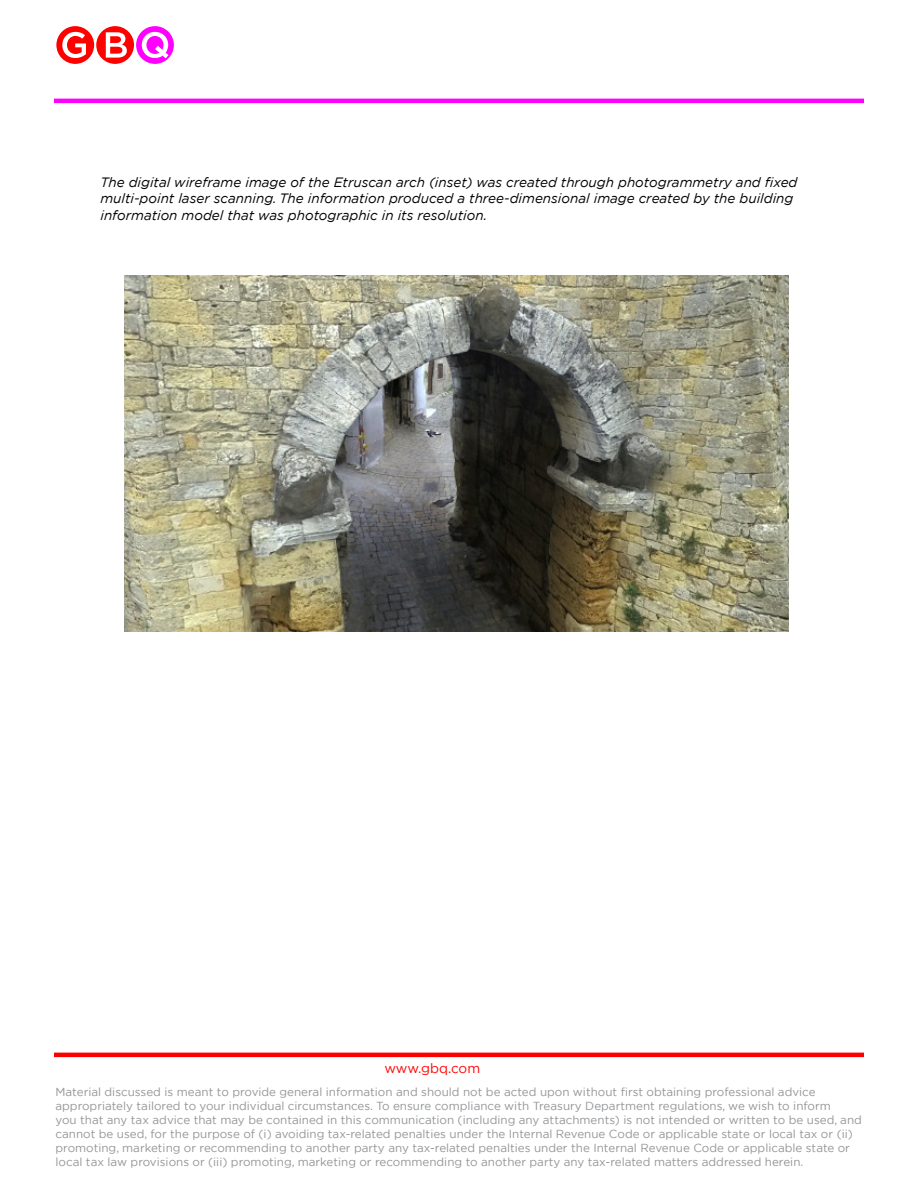
<style>
.page{position:relative;width:918px;height:1188px;background:#fff}
.page>*{position:absolute;margin:0;border:0;box-sizing:border-box;transform-origin:0 0}
.t1{font:italic 13.5px/16.2px "Gotham";color:#000}
.t2{font:13.5px "Gotham";letter-spacing:-.005em;color:#f00}
.t3{font:11.7px/14px "Gotham";color:#939598}
</style>
<div class="page">
<div style="left:56px;top:26px;width:38px;height:38px;background:#f00;border-radius:50%"></div>
<svg style="left:62px;top:32px;width:24px;height:26px"></svg>
<div style="left:96px;top:26px;width:38px;height:38px;background:#f00;border-radius:50%"></div>
<svg style="left:106px;top:32px;width:21px;height:26px"></svg>
<div style="left:136px;top:26px;width:38px;height:38px;background:#f0f;border-radius:50%"></div>
<svg style="left:142px;top:32px;width:27px;height:26px"></svg>
<hr style="left:54px;top:1053px;width:810px;height:4px;background:#f00">
<hr style="left:54px;top:99px;width:810px;height:4px;background:#f0f">
<img style="left:124px;top:275px;width:665px;height:357px">
<p class="t1" style="left:100px;top:174px;width:699px">The digital wireframe image of the Etruscan arch (inset) was created through photogrammetry and fixed multi-point laser scanning. The information produced a three-dimensional image created by the building information model that was photographic in its resolution.</p>
<p class="t2" style="left:384px;top:1062px;width:97px">www.gbq.com</p>
<p class="t3" style="left:56px;top:1085px;width:808px">Material discussed is meant to provide general information and should not be acted upon without first obtaining professional advice appropriately tailored to your individual circumstances. To ensure compliance with Treasury Department regulations, we wish to inform<br>you that any tax advice that may be contained in this communication (including any attachments) is not intended or written to be used, and cannot be used, for the purpose of (i) avoiding tax-related penalties under the Internal Revenue Code or applicable state or local tax or (ii) promoting, marketing or recommending to another party any tax-related penalties under the Internal Revenue Code or applicable state or local tax law provisions or (iii) promoting, marketing or recommending to another party any tax-related matters addressed herein.</p>
</div>
